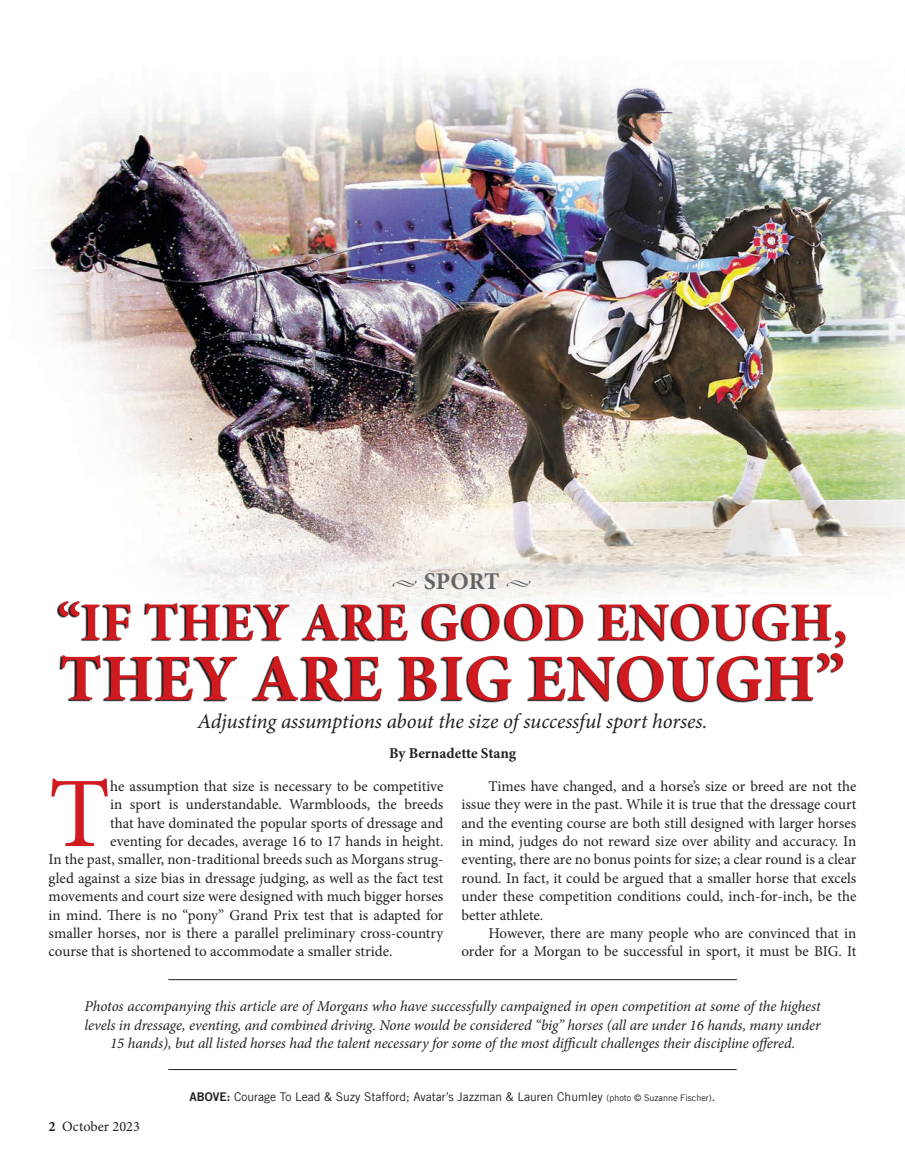
<style>
.page{position:relative;width:905px;height:1175px;background:#fff}
.page>*{position:absolute;margin:0;border:0;box-sizing:border-box;transform-origin:0 0}
.t1{font:99.75px "Minion Pro";color:#cf1a20}
.t2{font:700 66px "Minion Pro";letter-spacing:.01em;color:#cf1a20}
.t3{font:700 54px "Minion Pro";letter-spacing:.01em;color:#cf1a20}
.t4{font:700 24px "Minion Pro";letter-spacing:-.005em;color:#636366}
.t5{font:italic 21px "Minion Pro";letter-spacing:-.01em;color:#231f20}
.t6{font:15px/18.3px "Minion Pro";letter-spacing:-.005em;color:#231f20;text-align:justify}
.t7{font:italic 15px/18.3px "Minion Pro";letter-spacing:-.005em;color:#231f20;text-align:center}
.t8{font:700 15px "Minion Pro";color:#231f20}
.t9{font:14.25px "Minion Pro";color:#231f20}
.t10{font:12px "Trade Gothic";color:#231f20}
.s1{font-weight:700}
.s2{font-family:"Trade Gothic Bold 6"}
.s3{font-size:9px}
</style>
<div class="page">
<img style="left:39px;top:74px;width:865px;height:629px">
<svg style="left:58px;top:601px;width:787px;height:101px"></svg>
<hr style="left:168px;top:1069px;width:568px;height:1px;background:#231f20">
<hr style="left:168px;top:979px;width:568px;height:1px;background:#231f20">
<p class="t4" style="left:391px;top:565px;width:141px">◆ SPORT ◆</p>
<p class="t3" style="left:58px;top:584px;width:791px">“IF THEY ARE GOOD ENOUGH,</p>
<p class="t2" style="left:60px;top:632px;width:786px">THEY ARE BIG ENOUGH”</p>
<p class="t5" style="left:197px;top:707px;width:511px">Adjusting assumptions about the size of successful sport horses.</p>
<p class="t8" style="left:389px;top:742px;width:128px">By Bernadette Stang</p>
<p class="t1" style="left:49px;top:747px;width:63px">T</p>
<p class="t6" style="left:110px;top:777px;width:335px">he assumption that size is necessary to be competitive</p>
<p class="t6" style="left:110px;top:795px;width:335px">in sport is understandable. Warmbloods, the breeds</p>
<p class="t6" style="left:110px;top:813px;width:335px">that have dominated the popular sports of dressage and</p>
<p class="t6" style="left:110px;top:832px;width:335px">eventing for decades, average 16 to 17 hands in height.</p>
<p class="t6" style="left:49px;top:850px;width:396px">In the past, smaller, non-traditional breeds such as Morgans strug-</p>
<p class="t6" style="left:49px;top:869px;width:396px">gled against a size bias in dressage judging, as well as the fact test</p>
<p class="t6" style="left:49px;top:887px;width:396px">movements and court size were designed with much bigger horses</p>
<p class="t6" style="left:49px;top:905px;width:396px">in mind. There is no “pony” Grand Prix test that is adapted for</p>
<p class="t6" style="left:49px;top:924px;width:396px">smaller horses, nor is there a parallel preliminary cross-country</p>
<p class="t6" style="left:49px;top:942px;width:345px">course that is shortened to accommodate a smaller stride.</p>
<p class="t6" style="left:461px;top:777px;width:396px;text-indent:27px">Times have changed, and a horse’s size or breed are not the issue they were in the past. While it is true that the dressage court and the eventing course are both still designed with larger horses in mind, judges do not reward size over ability and accuracy. In eventing, there are no bonus points for size; a clear round is a clear round. In fact, it could be argued that a smaller horse that excels under these competition conditions could, inch-for-inch, be the better athlete.</p>
<p class="t6" style="left:461px;top:924px;width:396px;text-align:right">However, there are many people who are convinced that in order for a Morgan to be successful in sport, it must be BIG. It</p>
<p class="t7" style="left:85px;top:997px;width:737px">Photos accompanying this article are of Morgans who have successfully campaigned in open competition at some of the highest levels in dressage, eventing, and combined driving. None would be considered “big” horses (all are under 16 hands, many under<br>15 hands), but all listed horses had the talent necessary for some of the most difficult challenges their discipline offered.</p>
<p class="t9" style="left:49px;top:1117px;width:93px"><span class="s1">2</span> October 2023</p>
<p class="t10" style="left:189px;top:1090px;width:527px"><span class="s2">ABOVE:</span> Courage To Lead &amp; Suzy Stafford; Avatar’s Jazzman &amp; Lauren Chumley <span class="s3">(photo © Suzanne Fischer)</span>.</p>
</div>
